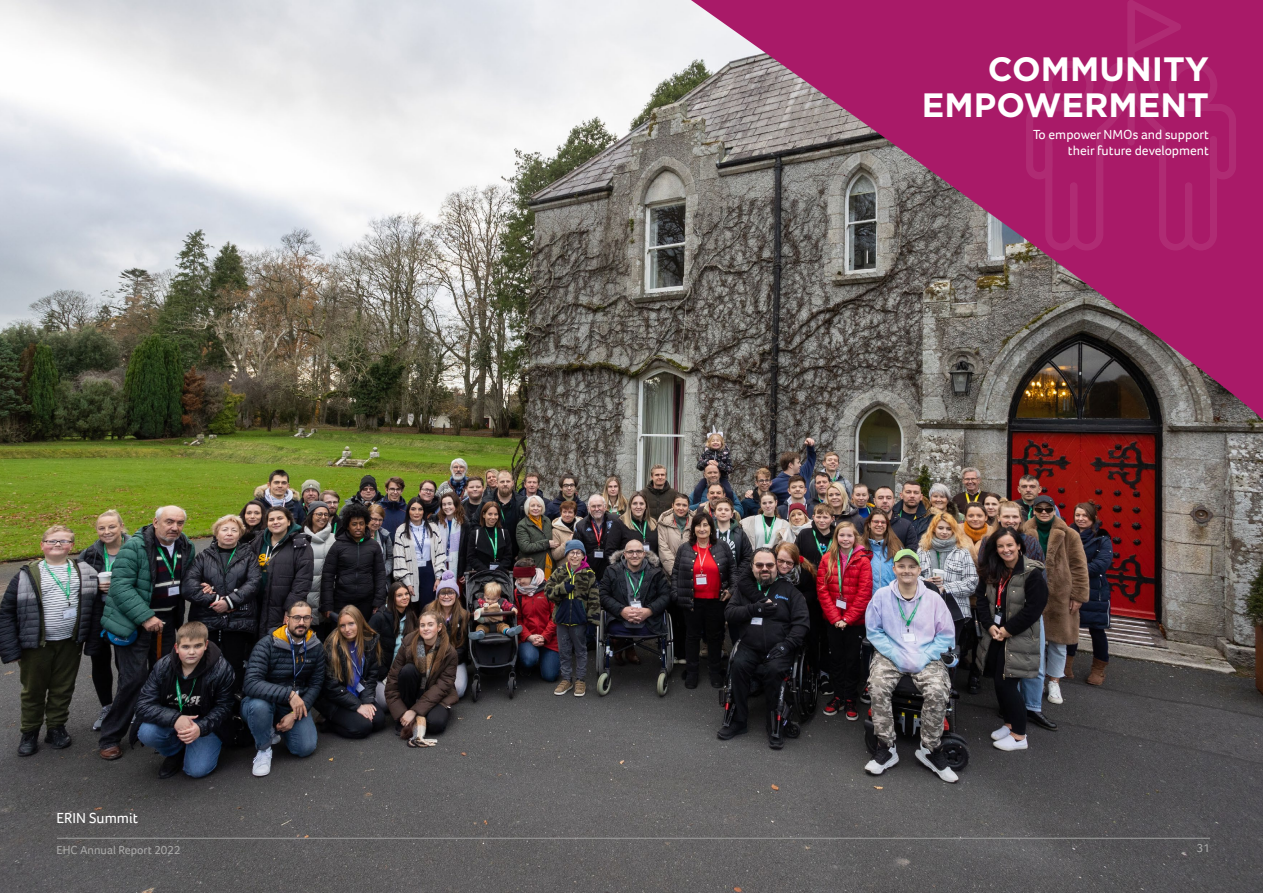
<style>
.page{position:relative;width:1263px;height:893px;background:#fff}
.page>*{position:absolute;margin:0;border:0;box-sizing:border-box;transform-origin:0 0}
.t1{font:700 33.75px/36px "Gotham";color:#fff;text-align:right}
.t2{font:15px "Foco";color:#fff}
.t3{font:13.5px/16.2px "Foco";color:#fff;text-align:right}
.t4{font:12px "Foco";color:#a8a8a7}
</style>
<div class="page">
<img style="left:0;top:0;width:1263px;height:893px">
<hr style="left:57px;top:838px;width:1153px;height:1px;background:#9d9d9c">
<svg style="left:673px;top:0;width:590px;height:434px;background:#7f5165"></svg>
<div style="left:983px;top:61px;width:233px;height:28px;background:#a91a68"></div>
<div style="left:917px;top:97px;width:299px;height:28px;background:#a91a68"></div>
<svg style="left:1026px;top:0;width:210px;height:251px;background:#aa1d6a"></svg>
<h1 class="t1" style="left:922px;top:51px;width:289px">COMMUNITY<br>EMPOWERMENT</h1>
<p class="t3" style="left:1033px;top:126px;width:177px">To empower NMOs and support their future development</p>
<p class="t2" style="left:57px;top:808px;width:83px">ERIN Summit</p>
<p class="t4" style="left:57px;top:841px;width:126px">EHC Annual Report 2022</p>
<p class="t4" style="left:1197px;top:840px;width:15px">31</p>
</div>
